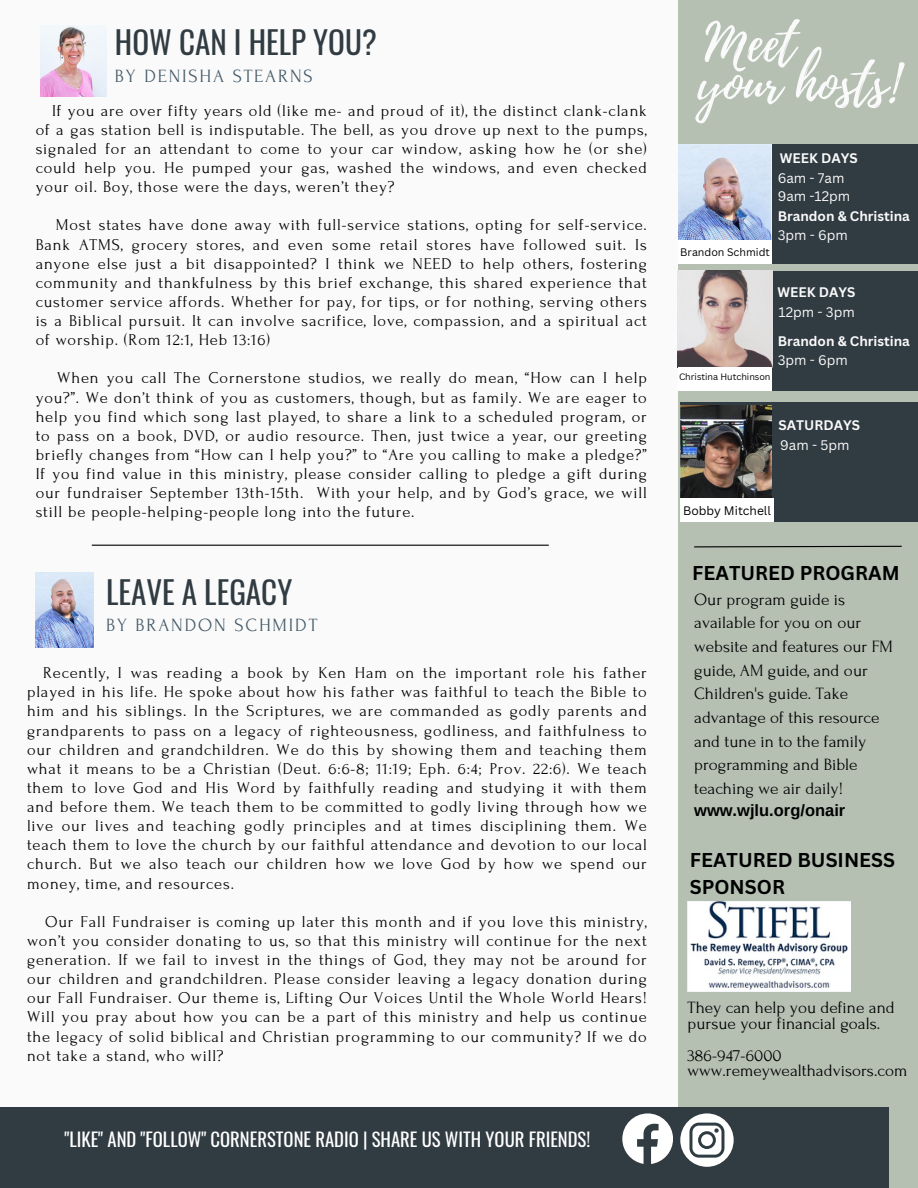
<style>
.page{position:relative;width:918px;height:1188px;background:#fafafa}
.page>*{position:absolute;margin:0;border:0;box-sizing:border-box;transform-origin:0 0}
.t1{font:51.45px "Playlist Script";color:#fafafa}
.t2{font:31.2px "Oswald";color:#313b42}
.t3{font:700 19.5px "Canva Sans";color:#000}
.t4{font:18.6px "Oswald";color:#fff}
.t5{font:18.6px "Forum";letter-spacing:.1em;color:#435967}
.t6{font:17.25px/23.7px "Forum";color:#000}
.t7{font:16.5px/19.2px "Forum";letter-spacing:.05em;color:#000;text-align:justify}
.t8{font:700 16.5px "Arimo";color:#000}
.t9{font:700 13.5px "Canva Sans";color:#fafafa}
.t10{font:13.5px "Canva Sans";color:#fafafa}
.t11{font:12px "Canva Sans";color:#000}
.t12{font:10.65px "Canva Sans";color:#000}
.t13{font:9px "Canva Sans";color:#000}
</style>
<div class="page">
<div style="left:679px;top:0;width:239px;height:1188px;background:#b5c0b3"></div>
<div style="left:0;top:1107px;width:889px;height:81px;background:#313b42"></div>
<svg style="left:622px;top:1113px;width:51px;height:51px"></svg>
<svg style="left:680px;top:1113px;width:53px;height:53px"></svg>
<img style="left:40px;top:26px;width:67px;height:70px">
<img style="left:36px;top:572px;width:57px;height:76px">
<hr style="left:92px;top:545px;width:457px;height:1px;background:#000">
<div style="left:680px;top:144px;width:238px;height:120px;background:#313b42"></div>
<img style="left:679px;top:144px;width:93px;height:96px">
<div style="left:679px;top:271px;width:239px;height:119px;background:#313b42"></div>
<img style="left:678px;top:271px;width:94px;height:96px">
<div style="left:680px;top:403px;width:238px;height:119px;background:#313b42"></div>
<img style="left:681px;top:405px;width:91px;height:94px">
<div style="left:679px;top:240px;width:93px;height:24px;background:#fff"></div>
<div style="left:678px;top:367px;width:94px;height:23px;background:#fff"></div>
<div style="left:680px;top:499px;width:94px;height:23px;background:#fff"></div>
<svg style="left:694px;top:545px;width:208px;height:3px"></svg>
<img style="left:688px;top:902px;width:163px;height:90px">
<p class="t2" style="left:115px;top:18px;width:264px">HOW CAN I HELP YOU?</p>
<p class="t5" style="left:115px;top:66px;width:199px">BY DENISHA STEARNS</p>
<p class="t7" style="left:36px;top:101px;width:613px;text-indent:16px">If you are over fifty years old (like me- and proud of it), the distinct clank-clank of a gas station bell is indisputable. The bell, as you drove up next to the pumps, signaled for an attendant to come to your car window, asking how he (or she) could help you. He pumped your gas, washed the windows, and even checked your oil. Boy, those were the days, weren’t they?</p>
<p class="t7" style="left:36px;top:216px;width:613px;text-indent:20px">Most states have done away with full-service stations, opting for self-service.<br>Bank ATMS, grocery stores, and even some retail stores have followed suit. Is anyone else just a bit disappointed? I think we NEED to help others, fostering community and thankfulness by this brief exchange, this shared experience that customer service affords. Whether for pay, for tips, or for nothing, serving others is a Biblical pursuit. It can involve sacrifice, love, compassion, and a spiritual act of worship. (Rom 12:1, Heb 13:16)</p>
<p class="t7" style="left:36px;top:369px;width:613px;text-indent:22px">When you call The Cornerstone studios, we really do mean, “How can I help you?”. We don’t think of you as customers, though, but as family. We are eager to help you find which song last played, to share a link to a scheduled program, or to pass on a book, DVD, or audio resource. Then, just twice a year, our greeting briefly changes from “How can I help you?” to “Are you calling to make a pledge?” If you find value in this ministry, please consider calling to pledge a gift during our fundraiser September 13th-15th. With your help, and by God’s grace, we will still be people-helping-people long into the future.</p>
<p class="t2" style="left:106px;top:568px;width:188px">LEAVE A LEGACY</p>
<p class="t5" style="left:106px;top:615px;width:213px">BY BRANDON SCHMIDT</p>
<p class="t7" style="left:27px;top:664px;width:621px;text-indent:16px">Recently, I was reading a book by Ken Ham on the important role his father played in his life. He spoke about how his father was faithful to teach the Bible to him and his siblings. In the Scriptures, we are commanded as godly parents and grandparents to pass on a legacy of righteousness, godliness, and faithfulness to our children and grandchildren. We do this by showing them and teaching them what it means to be a Christian (Deut. 6:6-8; 11:19; Eph. 6:4; Prov. 22:6). We teach them to love God and His Word by faithfully reading and studying it with them and before them. We teach them to be committed to godly living through how we live our lives and teaching godly principles and at times disciplining them. We teach them to love the church by our faithful attendance and devotion to our local church. But we also teach our children how we love God by how we spend our money, time, and resources.</p>
<p class="t7" style="left:27px;top:912px;width:621px;text-indent:18px">Our Fall Fundraiser is coming up later this month and if you love this ministry, won’t you consider donating to us, so that this ministry will continue for the next generation. If we fail to invest in the things of God, they may not be around for our children and grandchildren. Please consider leaving a legacy donation during our Fall Fundraiser. Our theme is, Lifting Our Voices Until the Whole World Hears!<br>Will you pray about how you can be a part of this ministry and help us continue the legacy of solid biblical and Christian programming to our community? If we do not take a stand, who will?</p>
<p class="t4" style="left:64px;top:1125px;width:527px">"LIKE" AND "FOLLOW" CORNERSTONE RADIO | SHARE US WITH YOUR FRIENDS!</p>
<p class="t1" style="left:705px;top:6px;width:92px">Meet</p>
<p class="t1" style="left:697px;top:47px;width:203px">your hosts!</p>
<p class="t9" style="left:780px;top:149px;width:79px">WEEK DAYS</p>
<p class="t10" style="left:778px;top:168px;width:68px">6am - 7am</p>
<p class="t10" style="left:778px;top:186px;width:74px">9am -12pm</p>
<p class="t9" style="left:778px;top:206px;width:134px">Brandon &amp; Christina</p>
<p class="t10" style="left:778px;top:226px;width:72px">3pm - 6pm</p>
<p class="t12" style="left:680px;top:244px;width:91px">Brandon Schmidt</p>
<p class="t9" style="left:778px;top:283px;width:79px">WEEK DAYS</p>
<p class="t10" style="left:779px;top:302px;width:78px">12pm - 3pm</p>
<p class="t9" style="left:778px;top:331px;width:134px">Brandon &amp; Christina</p>
<p class="t10" style="left:778px;top:351px;width:72px">3pm - 6pm</p>
<p class="t13" style="left:679px;top:371px;width:93px">Christina Hutchinson</p>
<p class="t9" style="left:779px;top:416px;width:83px">SATURDAYS</p>
<p class="t10" style="left:780px;top:436px;width:71px">9am - 5pm</p>
<p class="t11" style="left:683px;top:502px;width:89px">Bobby Mitchell</p>
<p class="t3" style="left:692px;top:560px;width:209px">FEATURED PROGRAM</p>
<p class="t6" style="left:694px;top:588px;width:200px">Our program guide is available for you on our website and features our FM guide, AM guide, and our<br>Children's guide. Take advantage of this resource and tune in to the family programming and Bible teaching we air daily!</p>
<p class="t8" style="left:694px;top:801px;width:153px">www.wjlu.org/onair</p>
<p class="t3" style="left:690px;top:846px;width:207px">FEATURED BUSINESS</p>
<p class="t3" style="left:690px;top:873px;width:97px">SPONSOR</p>
<p class="t6" style="left:688px;top:1000px;width:209px;line-height:15.8px">They can help you define and pursue your financial goals.</p>
<p class="t6" style="left:688px;top:1044px;width:96px">386-947-6000</p>
<p class="t6" style="left:688px;top:1059px;width:221px">www.remeywealthadvisors.com</p>
</div>
